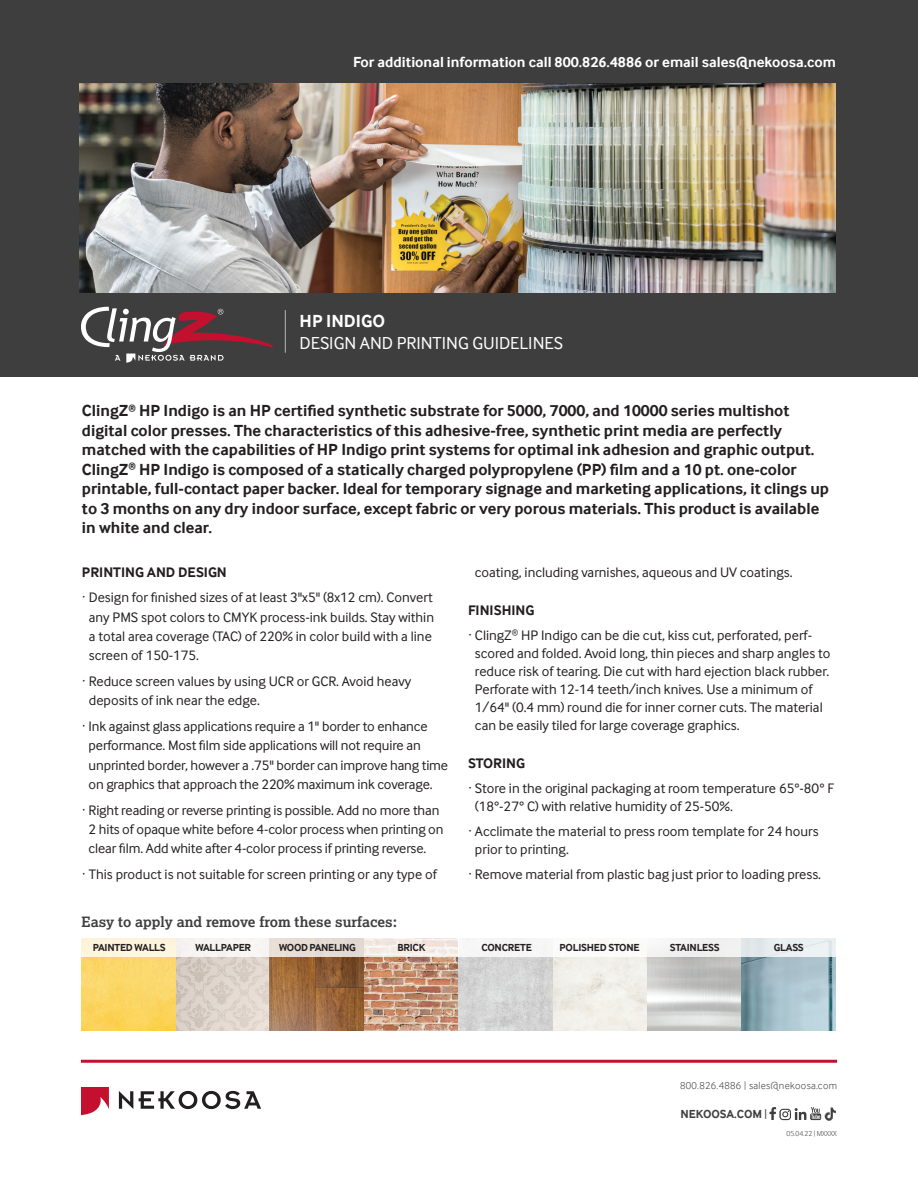
<style>
.page{position:relative;width:918px;height:1188px;background:#fff}
.page>*{position:absolute;margin:0;border:0;box-sizing:border-box;transform-origin:0 0}
.t1{font:18px "Inter Face";color:#fff}
.t2{font:700 18px "Inter Face";color:#fff}
.t3{font:700 16.5px/19.5px "Inter Face";color:#231f20}
.t4{font:700 15px "Inter Face";color:#fff}
.t5{font:14.25px/19.2px "Inter Face";color:#231f20}
.t6{font:700 14.25px "Lexia";color:#3e3e3f}
.t7{font:700 14.25px "Inter Face";color:#231f20}
.t8{font:700 12px "Inter Face";color:#3e3e3f}
.t9{font:700 10.5px "Inter Face";letter-spacing:-.02em;color:#231f20}
.t10{font:300 10.5px "Inter Face";letter-spacing:.03em;color:#3e3e3f}
.t11{font:300 7.5px "Inter Face";color:#3e3e3f}
.s1{font-weight:700}
.s2{font-weight:400}
</style>
<div class="page">
<hr style="left:81px;top:1060px;width:756px;height:3px;background:#c3102f">
<svg style="left:119px;top:1091px;width:14px;height:18px"></svg>
<svg style="left:139px;top:1091px;width:122px;height:18px"></svg>
<svg style="left:81px;top:1087px;width:28px;height:28px"></svg>
<svg style="left:769px;top:1107px;width:67px;height:14px"></svg>
<div style="left:0;top:0;width:918px;height:376px;background:#3e3e3f"></div>
<img style="left:80px;top:84px;width:755px;height:208px">
<hr style="left:285px;top:310px;width:1px;height:43px;background:#a8a9ad">
<svg style="left:81px;top:307px;width:192px;height:56px"></svg>
<img style="left:82px;top:957px;width:753px;height:73px">
<svg style="left:81px;top:938px;width:377px;height:19px"></svg>
<div style="left:458px;top:938px;width:378px;height:19px;background:linear-gradient(to right,#fcfaf9,#e9edef)"></div>
<p class="t4" style="left:353px;top:53px;width:484px">For additional information call 800.826.4886 or email sales@nekoosa.com</p>
<p class="t2" style="left:300px;top:311px;width:87px">HP INDIGO</p>
<p class="t1" style="left:300px;top:333px;width:265px">DESIGN AND PRINTING GUIDELINES</p>
<p class="t3" style="left:82px;top:401px;width:749px">ClingZ<sup>®</sup> HP Indigo is an HP certified synthetic substrate for 5000, 7000, and 10000 series multishot digital color presses. The characteristics of this adhesive-free, synthetic print media are perfectly matched with the capabilities of HP Indigo print systems for optimal ink adhesion and graphic output.<br>ClingZ<sup>®</sup> HP Indigo is composed of a statically charged polypropylene (PP) film and a 10 pt. one-color printable, full-contact paper backer. Ideal for temporary signage and marketing applications, it clings up to 3 months on any dry indoor surface, except fabric or very porous materials. This product is available in white and clear.</p>
<p class="t7" style="left:82px;top:564px;width:146px">PRINTING AND DESIGN</p>
<p class="t5" style="left:89px;top:588px;width:347px;text-indent:-7px">∙ Design for finished sizes of at least 3"x5" (8x12 cm). Convert any PMS spot colors to CMYK process-ink builds. Stay within a total area coverage (TAC) of 220% in color build with a line screen of 150-175.</p>
<p class="t5" style="left:89px;top:672px;width:324px;text-indent:-7px">∙ Reduce screen values by using UCR or GCR. Avoid heavy deposits of ink near the edge.</p>
<p class="t5" style="left:89px;top:717px;width:361px;text-indent:-7px">∙ Ink against glass applications require a 1" border to enhance performance. Most film side applications will not require an unprinted border, however a .75" border can improve hang time on graphics that approach the 220% maximum ink coverage.</p>
<p class="t5" style="left:89px;top:800px;width:356px;text-indent:-7px">∙ Right reading or reverse printing is possible. Add no more than<br>2 hits of opaque white before 4-color process when printing on clear film. Add white after 4-color process if printing reverse.</p>
<p class="t5" style="left:82px;top:865px;width:356px">∙ This product is not suitable for screen printing or any type of</p>
<p class="t5" style="left:475px;top:562px;width:319px">coating, including varnishes, aqueous and UV coatings.</p>
<p class="t5" style="left:468px;top:598px;width:346px;line-height:24.8px"><span class="s1">FINISHING<br></span>∙ ClingZ<sup>®</sup> HP Indigo can be die cut, kiss cut, perforated, perf-</p>
<p class="t5" style="left:475px;top:644px;width:357px;line-height:18.1px">scored and folded. Avoid long, thin pieces and sharp angles to reduce risk of tearing. Die cut with hard ejection black rubber.<br>Perforate with 12-14 teeth/inch knives. Use a minimum of 1/64" (0.4 mm) round die for inner corner cuts. The material can be easily tiled for large coverage graphics.</p>
<p class="t7" style="left:468px;top:755px;width:59px">STORING</p>
<p class="t5" style="left:475px;top:779px;width:360px;line-height:18.1px;text-indent:-7px">∙ Store in the original packaging at room temperature 65°-80° F (18°-27° C) with relative humidity of 25-50%.</p>
<p class="t5" style="left:475px;top:822px;width:345px;line-height:18.1px;text-indent:-7px">∙ Acclimate the material to press room template for 24 hours prior to printing.</p>
<p class="t5" style="left:468px;top:865px;width:355px">∙ Remove material from plastic bag just prior to loading press.</p>
<p class="t6" style="left:82px;top:913px;width:317px">Easy to apply and remove from these surfaces:</p>
<p class="t9" style="left:93px;top:941px;width:74px">PAINTED WALLS</p>
<p class="t9" style="left:196px;top:941px;width:57px">WALLPAPER</p>
<p class="t9" style="left:279px;top:941px;width:78px">WOOD PANELING</p>
<p class="t9" style="left:397px;top:941px;width:30px">BRICK</p>
<p class="t9" style="left:481px;top:941px;width:52px">CONCRETE</p>
<p class="t9" style="left:560px;top:941px;width:82px">POLISHED STONE</p>
<p class="t9" style="left:670px;top:941px;width:51px">STAINLESS</p>
<p class="t9" style="left:774px;top:941px;width:31px">GLASS</p>
<p class="t10" style="left:680px;top:1080px;width:159px">800.826.4886 | sales@nekoosa.com</p>
<p class="t8" style="left:680px;top:1107px;width:88px">NEKOOSA.COM <span class="s2">|</span></p>
<p class="t11" style="left:787px;top:1130px;width:52px">05.04.22 | MXXXX</p>
</div>
